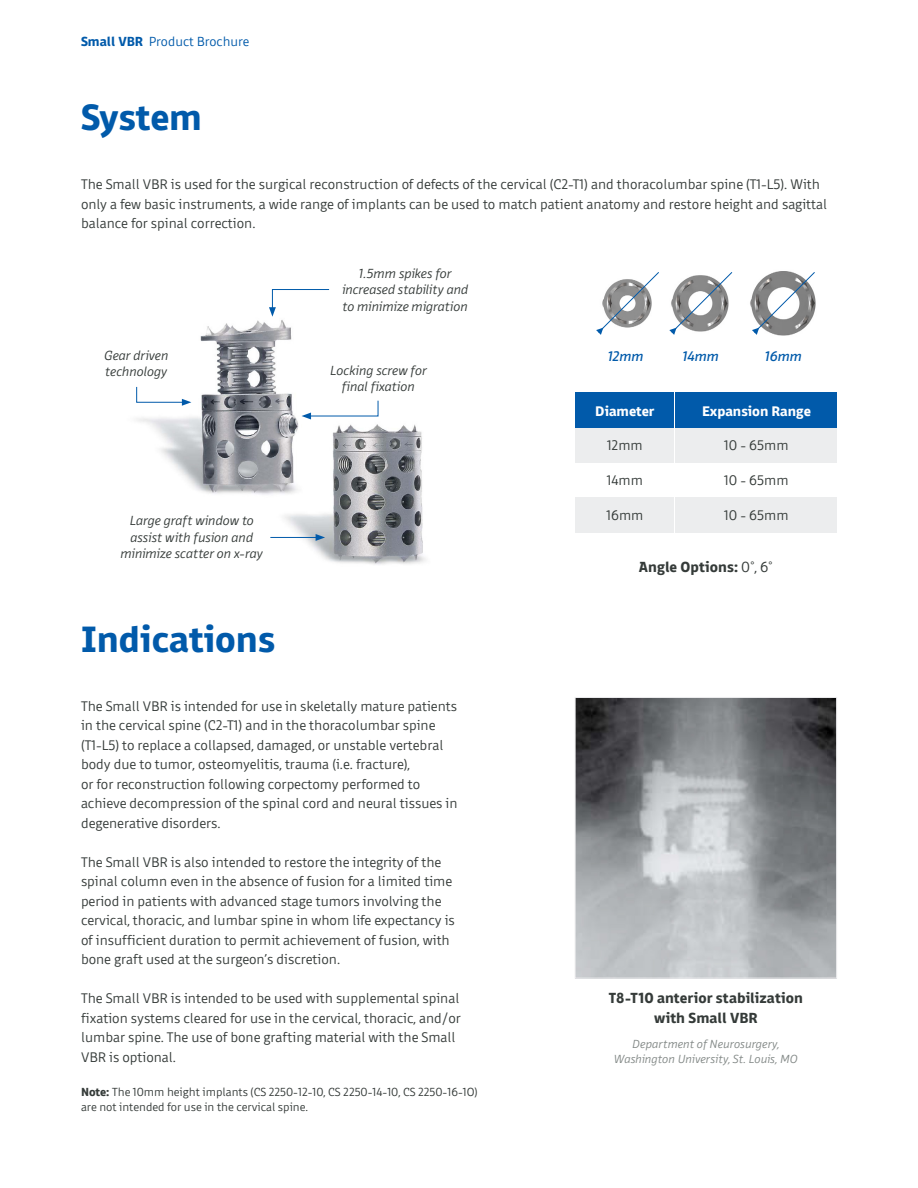
<style>
.page{position:relative;width:918px;height:1188px;background:#fff}
.page>*{position:absolute;margin:0;border:0;box-sizing:border-box;transform-origin:0 0}
.t1{font:700 37.5px "Domotika Pro";color:#015aaa}
.t2{font:700 15px/19.4px "Domotika Pro";letter-spacing:.005em;color:#353b39;text-align:center}
.t3{font:300 14.25px/19.5px "Domotika Pro";color:#353b39}
.t4{font:700 14.25px "Domotika Pro";color:#fff}
.t5{font:italic 14.25px "Domotika Pro";letter-spacing:-.005em;color:#015aaa}
.t6{font:italic 300 13.5px/16.5px "Domotika Pro";letter-spacing:.005em;color:#353b39;text-align:center}
.t7{font:300 13.5px "Domotika Pro";color:#015aaa}
.t8{font:300 12px/15px "Domotika Pro";color:#353b39}
.t9{font:italic 300 12px/15px "Domotika Pro";letter-spacing:.005em;color:#838987;text-align:center}
.s1{font-weight:700}
.s2{font-weight:300}
</style>
<div class="page">
<img style="left:577px;top:699px;width:258px;height:277px">
<div style="left:575px;top:697px;width:262px;height:281px;border:1px solid #ececee"></div>
<svg style="left:596px;top:272px;width:63px;height:63px"></svg>
<svg style="left:669px;top:272px;width:64px;height:63px"></svg>
<svg style="left:752px;top:271px;width:64px;height:64px"></svg>
<img style="left:137px;top:320px;width:289px;height:245px">
<div style="left:576px;top:427px;width:98px;height:36px;background:#ecedee"></div>
<div style="left:676px;top:427px;width:161px;height:36px;background:#ecedee"></div>
<div style="left:576px;top:498px;width:98px;height:35px;background:#ecedee"></div>
<div style="left:676px;top:498px;width:161px;height:35px;background:#ecedee"></div>
<div style="left:576px;top:392px;width:98px;height:35px;background:#015aaa"></div>
<div style="left:676px;top:392px;width:161px;height:35px;background:#015aaa"></div>
<svg style="left:136px;top:386px;width:55px;height:20px"></svg>
<svg style="left:302px;top:400px;width:77px;height:19px"></svg>
<svg style="left:269px;top:289px;width:61px;height:28px"></svg>
<hr style="left:270px;top:537px;width:48px;height:1px;background:#015aaa">
<svg style="left:316px;top:534px;width:9px;height:7px"></svg>
<p class="t7" style="left:81px;top:32px;width:170px"><span class="s1">Small VBR</span> Product Brochure</p>
<h1 class="t1" style="left:81px;top:87px;width:123px">System</h1>
<p class="t3" style="left:81px;top:173px;width:748px">The Small VBR is used for the surgical reconstruction of defects of the cervical (C2-T1) and thoracolumbar spine (T1-L5). With only a few basic instruments, a wide range of implants can be used to match patient anatomy and restore height and sagittal balance for spinal correction.</p>
<p class="t6" style="left:104px;top:346px;width:66px;text-align:left">Gear driven technology</p>
<p class="t6" style="left:120px;top:512px;width:144px">Large graft window to assist with fusion and minimize scatter on x-ray</p>
<h1 class="t1" style="left:81px;top:609px;width:196px">Indications</h1>
<p class="t6" style="left:342px;top:264px;width:127px">1.5mm spikes for increased stability and to minimize migration</p>
<p class="t6" style="left:330px;top:361px;width:98px">Locking screw for final fixation</p>
<p class="t3" style="left:81px;top:695px;width:378px">The Small VBR is intended for use in skeletally mature patients in the cervical spine (C2-T1) and in the thoracolumbar spine (T1-L5) to replace a collapsed, damaged, or unstable vertebral body due to tumor, osteomyelitis, trauma (i.e. fracture),<br>or for reconstruction following corpectomy performed to achieve decompression of the spinal cord and neural tissues in degenerative disorders.</p>
<p class="t3" style="left:81px;top:851px;width:375px">The Small VBR is also intended to restore the integrity of the spinal column even in the absence of fusion for a limited time period in patients with advanced stage tumors involving the cervical, thoracic, and lumbar spine in whom life expectancy is of insufficient duration to permit achievement of fusion, with bone graft used at the surgeon’s discretion.</p>
<p class="t3" style="left:81px;top:987px;width:381px">The Small VBR is intended to be used with supplemental spinal fixation systems cleared for use in the cervical, thoracic, and/or lumbar spine. The use of bone grafting material with the Small VBR is optional.</p>
<p class="t8" style="left:81px;top:1083px;width:398px"><span class="s1">Note:</span> The 10mm height implants (CS 2250-12-10, CS 2250-14-10, CS 2250-16-1O) are not intended for use in the cervical spine.</p>
<p class="t5" style="left:608px;top:347px;width:37px">12mm</p>
<p class="t5" style="left:682px;top:347px;width:38px">14mm</p>
<p class="t5" style="left:765px;top:347px;width:39px">16mm</p>
<p class="t4" style="left:595px;top:400px;width:61px">Diameter</p>
<p class="t4" style="left:702px;top:400px;width:110px">Expansion Range</p>
<p class="t3" style="left:607px;top:434px;width:37px">12mm</p>
<p class="t3" style="left:607px;top:469px;width:38px">14mm</p>
<p class="t3" style="left:606px;top:504px;width:38px">16mm</p>
<p class="t3" style="left:724px;top:434px;width:66px">10 - 65mm</p>
<p class="t3" style="left:724px;top:469px;width:66px">10 - 65mm</p>
<p class="t3" style="left:724px;top:504px;width:66px">10 - 65mm</p>
<p class="t2" style="left:639px;top:556px;width:135px">Angle Options: <span class="s2">0°, 6°</span></p>
<p class="t2" style="left:609px;top:987px;width:196px">T8-T10 anterior stabilization with Small VBR</p>
<p class="t9" style="left:614px;top:1036px;width:186px">Department of Neurosurgery,<br>Washington University, St. Louis, MO</p>
</div>
